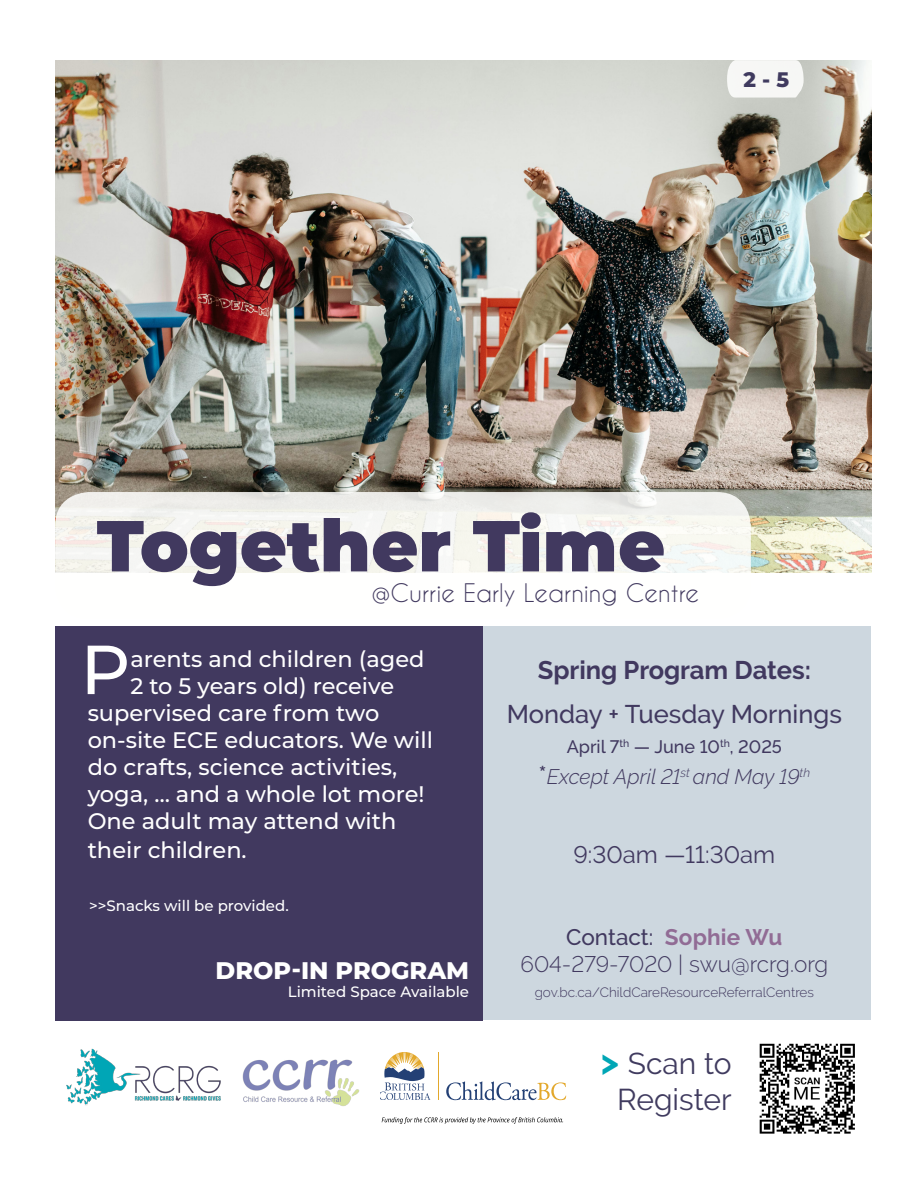
<style>
.page{position:relative;width:918px;height:1188px;background:#fff}
.page>*{position:absolute;margin:0;border:0;box-sizing:border-box;transform-origin:0 0}
.t1{font:900 72px "Montserrat";color:#41395f}
.t2{font:500 69.15px "Montserrat";color:#fff}
.t3{font:30px/36px "Raleway";color:#403b5f;text-align:center}
.t4{font:500 25.5px "Raleway";color:#41395f}
.t5{font:700 25.5px "Raleway";color:#41395f}
.t6{font:24px "Caviar Dreams";color:#41395f}
.t7{font:24px "Raleway";color:#41395f}
.t8{font:800 24px "Montserrat";color:#fff}
.t9{font:500 22.5px "Montserrat";color:#fff}
.t10{font:300 22.5px/27px "Raleway";color:#41395f;text-align:center}
.t11{font:italic 300 21px "Raleway";color:#41395f}
.t12{font:800 21px "Montserrat";color:#403b5f}
.t13{font:500 18px "Raleway";color:#41395f}
.t14{font:500 15px "Montserrat";color:#fff}
.t15{font:300 13.5px "Raleway";color:#41395f}
.s1{font-weight:500;font-style:normal;font-size:25.5px}
.s2{font-weight:500}
.s3{font-weight:700;color:#916c95}
.s4{font-weight:700;font-size:36px;color:#00a6b5}
</style>
<div class="page">
<img style="left:759px;top:1043px;width:96px;height:91px">
<svg style="left:446px;top:1081px;width:120px;height:19px"></svg>
<hr style="left:438px;top:1052px;width:1px;height:48px;background:#e3a82b">
<svg style="left:381px;top:1052px;width:49px;height:48px"></svg>
<svg style="left:382px;top:1117px;width:181px;height:7px"></svg>
<img style="left:66px;top:1048px;width:155px;height:58px">
<img style="left:242px;top:1059px;width:118px;height:47px">
<img style="left:55px;top:61px;width:816px;height:511px">
<svg style="left:727px;top:60px;width:77px;height:38px"></svg>
<div style="left:55px;top:492px;width:696px;height:127px;background:linear-gradient(to bottom,#eeeee9,#fff);border-radius:34px"></div>
<div style="left:55px;top:626px;width:427px;height:394px;background:#41395f"></div>
<div style="left:483px;top:626px;width:388px;height:393px;background:#cdd7df"></div>
<p class="t12" style="left:743px;top:64px;width:47px">2 - 5</p>
<h1 class="t1" style="left:97px;top:492px;width:570px">Together Time</h1>
<p class="t6" style="left:372px;top:579px;width:329px">@Currie Early Learning Centre</p>
<h2 class="t2" style="left:80px;top:621px;width:51px">P</h2>
<p class="t9" style="left:130px;top:643px;width:296px">arents and children (aged</p>
<p class="t9" style="left:130px;top:670px;width:265px">2 to 5 years old) receive</p>
<p class="t9" style="left:88px;top:697px;width:293px">supervised care from two</p>
<p class="t9" style="left:88px;top:724px;width:347px">on-site ECE educators. We will</p>
<p class="t9" style="left:88px;top:751px;width:311px">do crafts, science activities,</p>
<p class="t9" style="left:88px;top:778px;width:338px">yoga, … and a whole lot more!</p>
<p class="t9" style="left:88px;top:805px;width:310px">One adult may attend with</p>
<p class="t9" style="left:88px;top:834px;width:161px">their children.</p>
<p class="t14" style="left:89px;top:895px;width:201px">&gt;&gt;Snacks will be provided.</p>
<p class="t8" style="left:216px;top:953px;width:255px">DROP-IN PROGRAM</p>
<p class="t14" style="left:288px;top:982px;width:183px">Limited Space Available</p>
<p class="t5" style="left:538px;top:656px;width:275px">Spring Program Dates:</p>
<p class="t4" style="left:507px;top:699px;width:337px">Monday + Tuesday Mornings</p>
<p class="t13" style="left:567px;top:736px;width:217px">April 7<sup>th</sup> — June 10<sup>th</sup>, 2025</p>
<p class="t11" style="left:539px;top:764px;width:273px"><span class="s1">*</span>Except April 21<sup>st</sup> and May 19<sup>th</sup></p>
<p class="t7" style="left:573px;top:840px;width:203px">9:30am —11:30am</p>
<p class="t10" style="left:521px;top:924px;width:309px"><span class="s2">Contact:</span> <span class="s3">Sophie Wu<br></span>604-279-7020 | swu@rcrg.org</p>
<p class="t15" style="left:535px;top:984px;width:281px">gov.bc.ca/ChildCareResourceReferralCentres</p>
<h3 class="t3" style="left:601px;top:1045px;width:132px"><span class="s4">&gt;</span> Scan to<br>Register</h3>
</div>
